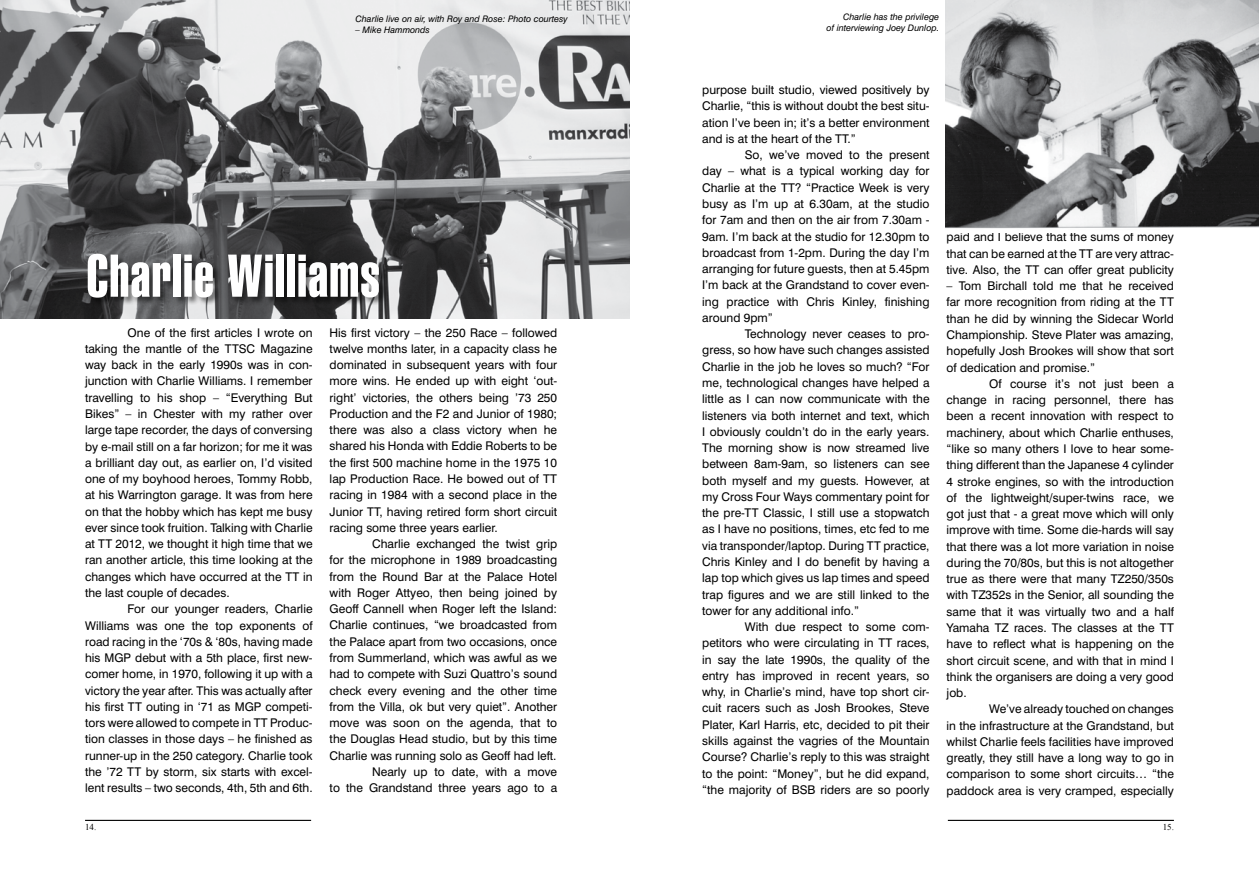
<style>
.page{position:relative;width:1259px;height:893px;background:#fff}
.page>*{position:absolute;margin:0;border:0;box-sizing:border-box;transform-origin:0 0}
.t1{font:58.5px "Swiss 911 BT Extra Compressed";letter-spacing:.02em;color:#fff}
.t2{font:12px/16.2px "Swiss 721 BT";color:#000;text-align:justify}
.t3{font:italic 9px/10.8px "Swiss 721 BT";color:#000;text-align:right}
.t4{font:9px "Times New Roman";color:#000}
</style>
<div class="page">
<hr style="left:85px;top:820px;width:226px;height:1px;background:#000">
<hr style="left:948px;top:820px;width:226px;height:1px;background:#000">
<img style="left:0;top:0;width:629px;height:319px">
<div style="left:87px;top:253px;width:301px;height:53px;background:#000;opacity:.5"></div>
<img style="left:945px;top:0;width:314px;height:229px">
<p class="t3" style="left:356px;top:13px;width:214px">Charlie live on air, with Roy and Rose: Photo courtesy</p>
<p class="t3" style="left:356px;top:24px;width:76px">– Mike Hammonds</p>
<h1 class="t1" style="left:87px;top:243px;width:295px">Charlie Williams</h1>
<p class="t2" style="left:85px;top:324px;width:229px;text-indent:43px">One of the first articles I wrote on taking the mantle of the TTSC Magazine way back in the early 1990s was in con&shy;junction with Charlie Williams. I remember travelling to his shop – “Everything But Bikes” – in Chester with my rather over large tape recorder, the days of conversing by e-mail still on a far horizon; for me it was a brilliant day out, as earlier on, I’d visited one of my boyhood heroes, Tommy Robb, at his Warrington garage. It was from here on that the hobby which has kept me busy ever since took fruition. Talking with Charlie at TT 2012, we thought it high time that we ran another article, this time looking at the changes which have occurred at the TT in the last couple of decades.</p>
<p class="t2" style="left:85px;top:601px;width:229px;text-indent:43px">For our younger readers, Charlie Williams was one the top exponents of road racing in the ‘70s &amp; ‘80s, having made his MGP debut with a 5th place, first new&shy;comer home, in 1970, following it up with a victory the year after. This was actually after his first TT outing in ‘71 as MGP competi&shy;tors were allowed to compete in TT Produc&shy;tion classes in those days – he finished as runner-up in the 250 category. Charlie took the ’72 TT by storm, six starts with excel&shy;lent results – two seconds, 4th, 5th and 6th.</p>
<p class="t2" style="left:330px;top:324px;width:229px">His first victory – the 250 Race – followed twelve months later, in a capacity class he dominated in subsequent years with four more wins. He ended up with eight ‘out&shy;right’ victories, the others being ’73 250<br>Production and the F2 and Junior of 1980; there was also a class victory when he shared his Honda with Eddie Roberts to be the first 500 machine home in the 1975 10 lap Production Race. He bowed out of TT racing in 1984 with a second place in the Junior TT, having retired form short circuit racing some three years earlier.</p>
<p class="t2" style="left:330px;top:536px;width:229px;text-align:right">Charlie exchanged the twist grip<br>for the microphone in 1989 broadcasting from the Round Bar at the Palace Hotel with Roger Attyeo, then being joined by Geoff Cannell when Roger left the Island:<br>Charlie continues, “we broadcasted from the Palace apart from two occasions, once from Summerland, which was awful as we had to compete with Suzi Quattro’s sound check every evening and the other time from the Villa, ok but very quiet”. Another move was soon on the agenda, that to the Douglas Head studio, but by this time Charlie was running solo as Geoff had left.<br>Nearly up to date, with a move<br>to the Grandstand three years ago to a</p>
<p class="t3" style="left:826px;top:12px;width:114px">Charlie has the privilege<br>of interviewing Joey Dunlop.</p>
<p class="t2" style="left:702px;top:82px;width:229px">purpose built studio, viewed positively by Charlie, “this is without doubt the best situ&shy;ation I’ve been in; it’s a better environment and is at the heart of the TT.”</p>
<p class="t2" style="left:702px;top:147px;width:229px;text-indent:43px">So, we’ve moved to the present day – what is a typical working day for Charlie at the TT? “Practice Week is very busy as I’m up at 6.30am, at the studio for 7am and then on the air from 7.30am - 9am. I’m back at the studio for 12.30pm to broadcast from 1-2pm. During the day I’m arranging for future guests, then at 5.45pm I’m back at the Grandstand to cover even&shy;ing practice with Chris Kinley, finishing around 9pm”</p>
<p class="t2" style="left:702px;top:326px;width:229px;text-indent:43px">Technology never ceases to pro&shy;gress, so how have such changes assisted Charlie in the job he loves so much? “For me, technological changes have helped a little as I can now communicate with the listeners via both internet and text, which I obviously couldn’t do in the early years.<br>The morning show is now streamed live between 8am-9am, so listeners can see both myself and my guests. However, at my Cross Four Ways commentary point for the pre-TT Classic, I still use a stopwatch as I have no positions, times, etc fed to me via transponder/laptop. During TT practice, Chris Kinley and I do benefit by having a lap top which gives us lap times and speed trap figures and we are still linked to the tower for any additional info.”</p>
<p class="t2" style="left:702px;top:619px;width:229px;text-indent:43px">With due respect to some com&shy;petitors who were circulating in TT races, in say the late 1990s, the quality of the entry has improved in recent years, so why, in Charlie’s mind, have top short cir&shy;cuit racers such as Josh Brookes, Steve Plater, Karl Harris, etc, decided to pit their skills against the vagries of the Mountain Course? Charlie’s reply to this was straight to the point: “Money”, but he did expand, “the majority of BSB riders are so poorly</p>
<p class="t2" style="left:946px;top:229px;width:229px">paid and I believe that the sums of money that can be earned at the TT are very attrac&shy;tive. Also, the TT can offer great publicity</p>
<p class="t2" style="left:946px;top:278px;width:229px">– Tom Birchall told me that he received far more recognition from riding at the TT than he did by winning the Sidecar World Championship. Steve Plater was amazing, hopefully Josh Brookes will show that sort of dedication and promise.”</p>
<p class="t2" style="left:946px;top:375px;width:229px;text-indent:43px">Of course it’s not just been a change in racing personnel, there has been a recent innovation with respect to machinery, about which Charlie enthuses, “like so many others I love to hear some&shy;thing different than the Japanese 4 cylinder 4 stroke engines, so with the introduction of the lightweight/super-twins race, we got just that - a great move which will only improve with time. Some die-hards will say that there was a lot more variation in noise during the 70/80s, but this is not altogether true as there were that many TZ250/350s with TZ352s in the Senior, all sounding the same that it was virtually two and a half Yamaha TZ races. The classes at the TT have to reflect what is happening on the short circuit scene, and with that in mind I think the organisers are doing a very good job.</p>
<p class="t2" style="left:946px;top:701px;width:229px;text-indent:43px">We’ve already touched on changes in the infrastructure at the Grandstand, but whilst Charlie feels facilities have improved greatly, they still have a long way to go in comparison to some short circuits… “the paddock area is very cramped, especially</p>
<p class="t4" style="left:85px;top:821px;width:13px">14.</p>
<p class="t4" style="left:1162px;top:821px;width:13px">15.</p>
</div>
